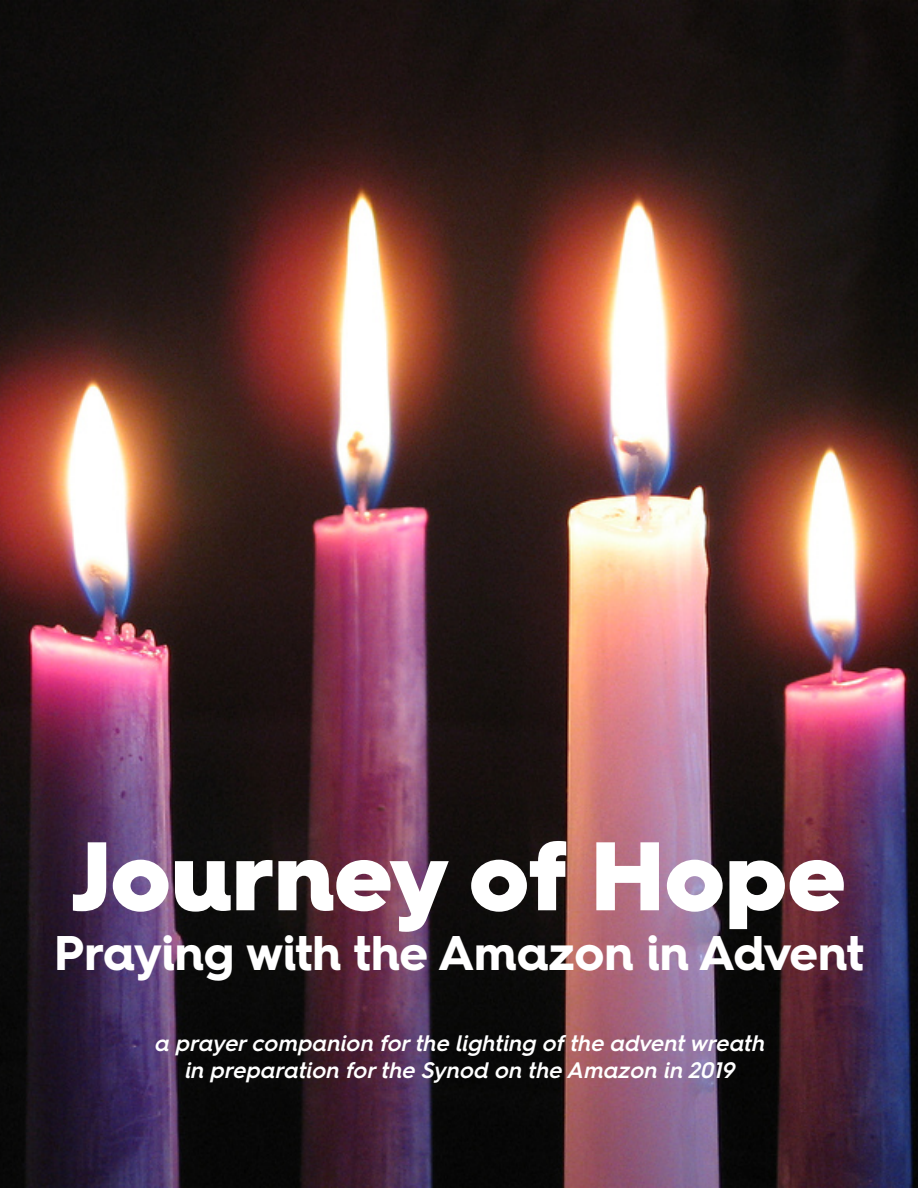
<style>
.page{position:relative;width:918px;height:1188px;background:#fff}
.page>*{position:absolute;margin:0;border:0;box-sizing:border-box;transform-origin:0 0}
.t1{font:900 97.5px "Hurme Geometric Sans 4";color:#fff}
.t2{font:700 48.75px "Hurme Geometric Sans 4";letter-spacing:-.005em;color:#fff}
.t3{font:italic 600 22.5px/27px "Hurme Geometric Sans 4";color:#fff;text-align:center}
</style>
<div class="page">
<img style="left:0;top:0;width:918px;height:1188px">
<h1 class="t1" style="left:72px;top:808px;width:775px">Journey of Hope</h1>
<h2 class="t2" style="left:54px;top:918px;width:812px">Praying with the Amazon in Advent</h2>
<p class="t3" style="left:154px;top:1029px;width:618px">a prayercompanion forthe lighting ofthe adventwreath in preparation forthe Synod on the Amazon in 2019</p>
</div>
